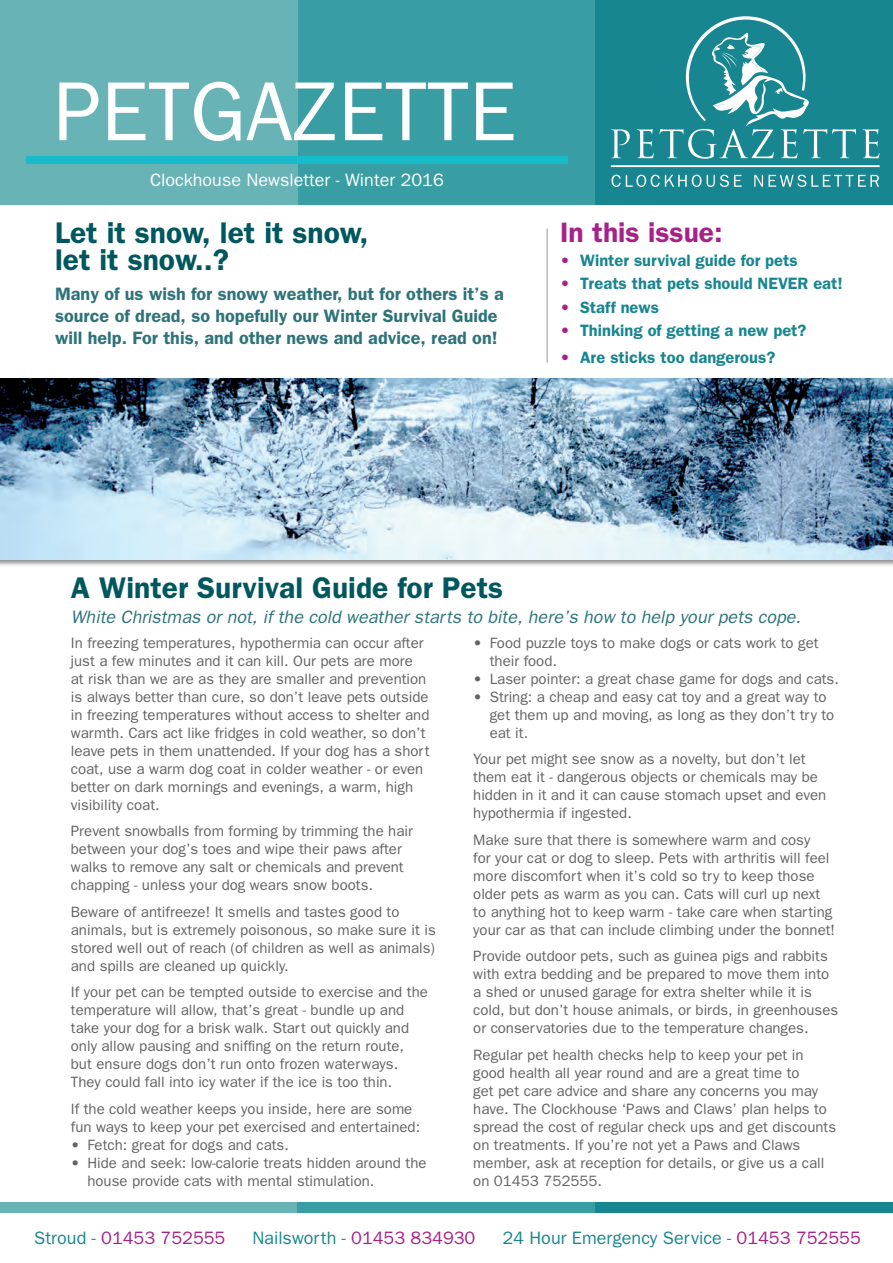
<style>
.page{position:relative;width:893px;height:1263px;background:#fff}
.page>*{position:absolute;margin:0;border:0;box-sizing:border-box;transform-origin:0 0}
.t1{font:84px "Franklin Gothic";color:#fff}
.t2{font:600 30px/27px "Franklin Gothic";color:#00575d}
.t3{font:600 28.2px "Franklin Gothic";color:#a72189}
.t4{font:600 18px/21.6px "Franklin Gothic";color:#2e737a}
.t5{font:italic 18px "Franklin Gothic";color:#2e737a}
.t6{font:18px "Franklin Gothic";color:#188690}
.t7{font:18px "Franklin Gothic";color:#fff}
.t8{font:18px "Franklin Gothic";color:#a72189}
.t9{font:600 16.5px "Franklin Gothic";color:#188690}
.t10{font:15px/18px "Franklin Gothic";color:#636366}
.s1{color:#a72189}
.s2{color:#188690}
</style>
<div class="page">
<div style="left:0;top:377px;width:893px;height:190px;background:#231f20;opacity:.51"></div>
<img style="left:0;top:378px;width:893px;height:181px">
<div style="left:0;top:0;width:298px;height:204px;background:#68b3b6"></div>
<div style="left:0;top:1202px;width:298px;height:11px;background:#68b3b6"></div>
<div style="left:298px;top:0;width:297px;height:204px;background:#399ea3"></div>
<div style="left:298px;top:1202px;width:297px;height:11px;background:#399ea3"></div>
<div style="left:595px;top:0;width:298px;height:204px;background:#188690"></div>
<div style="left:595px;top:1202px;width:298px;height:11px;background:#188690"></div>
<div style="left:26px;top:156px;width:542px;height:8px;background:#18bbcb"></div>
<hr style="left:547px;top:229px;width:1px;height:133px;background:#939598">
<div style="left:611px;top:165px;width:269px;height:2px;border:1px solid #fff"></div>
<svg style="left:611px;top:129px;width:19px;height:29px"></svg>
<svg style="left:862px;top:129px;width:17px;height:29px"></svg>
<svg style="left:611px;top:175px;width:90px;height:12px"></svg>
<svg style="left:707px;top:175px;width:35px;height:12px"></svg>
<svg style="left:754px;top:175px;width:125px;height:12px"></svg>
<svg style="left:637px;top:16px;width:219px;height:143px"></svg>
<p class="t1" style="left:54px;top:63px;width:463px">PETGAZETTE</p>
<p class="t7" style="left:150px;top:169px;width:295px">Clockhouse Newsletter - Winter 2016</p>
<p class="t2" style="left:55px;top:219px;width:315px">Let it snow, let it snow, let it snow..?</p>
<p class="t4" style="left:55px;top:283px;width:450px">Many of us wish for snowy weather, but for others it’s a source of dread, so hopefully our Winter Survival Guide will help. For this, and other news and advice, read on!</p>
<p class="t3" style="left:560px;top:216px;width:164px">In this issue:</p>
<p class="t9" style="left:560px;top:250px;width:239px"><span class="s1">•</span> Winter survival guide for pets</p>
<p class="t9" style="left:560px;top:274px;width:284px"><span class="s1">•</span> Treats that pets should NEVER eat!</p>
<p class="t9" style="left:560px;top:297px;width:100px"><span class="s1">•</span> Staff news</p>
<p class="t9" style="left:560px;top:321px;width:248px"><span class="s1">•</span> Thinking of getting a new pet?</p>
<p class="t9" style="left:560px;top:347px;width:217px"><span class="s1">•</span> Are sticks too dangerous?</p>
<p class="t2" style="left:71px;top:574px;width:434px">A Winter Survival Guide for Pets</p>
<p class="t10" style="left:71px;top:633px;width:360px">In freezing temperatures, hypothermia can occur after just a few minutes and it can kill. Our pets are more at risk than we are as they are smaller and prevention is always better than cure, so don’t leave pets outside in freezing temperatures without access to shelter and warmth. Cars act like fridges in cold weather, so don’t leave pets in them unattended. If your dog has a short coat, use a warm dog coat in colder weather - or even better on dark mornings and evenings, a warm, high visibility coat.</p>
<p class="t10" style="left:71px;top:822px;width:344px">Prevent snowballs from forming by trimming the hair between your dog’s toes and wipe their paws after walks to remove any salt or chemicals and prevent chapping - unless your dog wears snow boots.</p>
<p class="t10" style="left:71px;top:902px;width:366px">Beware of antifreeze! It smells and tastes good to animals, but is extremely poisonous, so make sure it is stored well out of reach (of children as well as animals) and spills are cleaned up quickly.</p>
<p class="t10" style="left:71px;top:983px;width:358px">If your pet can be tempted outside to exercise and the temperature will allow, that’s great - bundle up and take your dog for a brisk walk. Start out quickly and only allow pausing and sniffing on the return route, but ensure dogs don’t run onto frozen waterways.<br>They could fall into icy water if the ice is too thin.</p>
<p class="t10" style="left:71px;top:1099px;width:351px">If the cold weather keeps you inside, here are some fun ways to keep your pet exercised and entertained:</p>
<p class="t10" style="left:71px;top:1135px;width:220px">• Fetch: great for dogs and cats.</p>
<p class="t10" style="left:87px;top:1153px;width:341px;text-indent:-16px">• Hide and seek: low-calorie treats hidden around the house provide cats with mental stimulation.</p>
<p class="t5" style="left:71px;top:606px;width:732px">White Christmas or not, if the cold weather starts to bite, here’s how to help your pets cope.</p>
<p class="t10" style="left:490px;top:633px;width:330px;text-indent:-16px">• Food puzzle toys to make dogs or cats work to get their food.</p>
<p class="t10" style="left:473px;top:669px;width:367px">• Laser pointer: a great chase game for dogs and cats.</p>
<p class="t10" style="left:490px;top:687px;width:346px;text-indent:-16px">• String: a cheap and easy cat toy and a great way to get them up and moving, as long as they don’t try to eat it.</p>
<p class="t10" style="left:473px;top:750px;width:355px">Your pet might see snow as a novelty, but don’t let them eat it - dangerous objects or chemicals may be hidden in it and it can cause stomach upset and even hypothermia if ingested.</p>
<p class="t10" style="left:473px;top:830px;width:363px">Make sure that there is somewhere warm and cosy<br>for your cat or dog to sleep. Pets with arthritis will feel more discomfort when it’s cold so try to keep those older pets as warm as you can. Cats will curl up next to anything hot to keep warm - take care when starting your car as that can include climbing under the bonnet!</p>
<p class="t10" style="left:473px;top:947px;width:366px">Provide outdoor pets, such as guinea pigs and rabbits with extra bedding and be prepared to move them into a shed or unused garage for extra shelter while it is cold, but don’t house animals, or birds, in greenhouses or conservatories due to the temperature changes.</p>
<p class="t10" style="left:473px;top:1045px;width:364px">Regular pet health checks help to keep your pet in good health all year round and are a great time to<br>get pet care advice and share any concerns you may have. The Clockhouse ‘Paws and Claws’ plan helps to spread the cost of regular check ups and get discounts on treatments. If you’re not yet a Paws and Claws member, ask at reception for details, or give us a call on 01453 752555.</p>
<p class="t8" style="left:34px;top:1227px;width:193px"><span class="s2">Stroud -</span> 01453 752555</p>
<p class="t6" style="left:252px;top:1227px;width:224px">Nailsworth - <span class="s1">01453 834930</span></p>
<p class="t6" style="left:502px;top:1227px;width:360px">24 Hour Emergency Service - <span class="s1">01453 752555</span></p>
</div>
